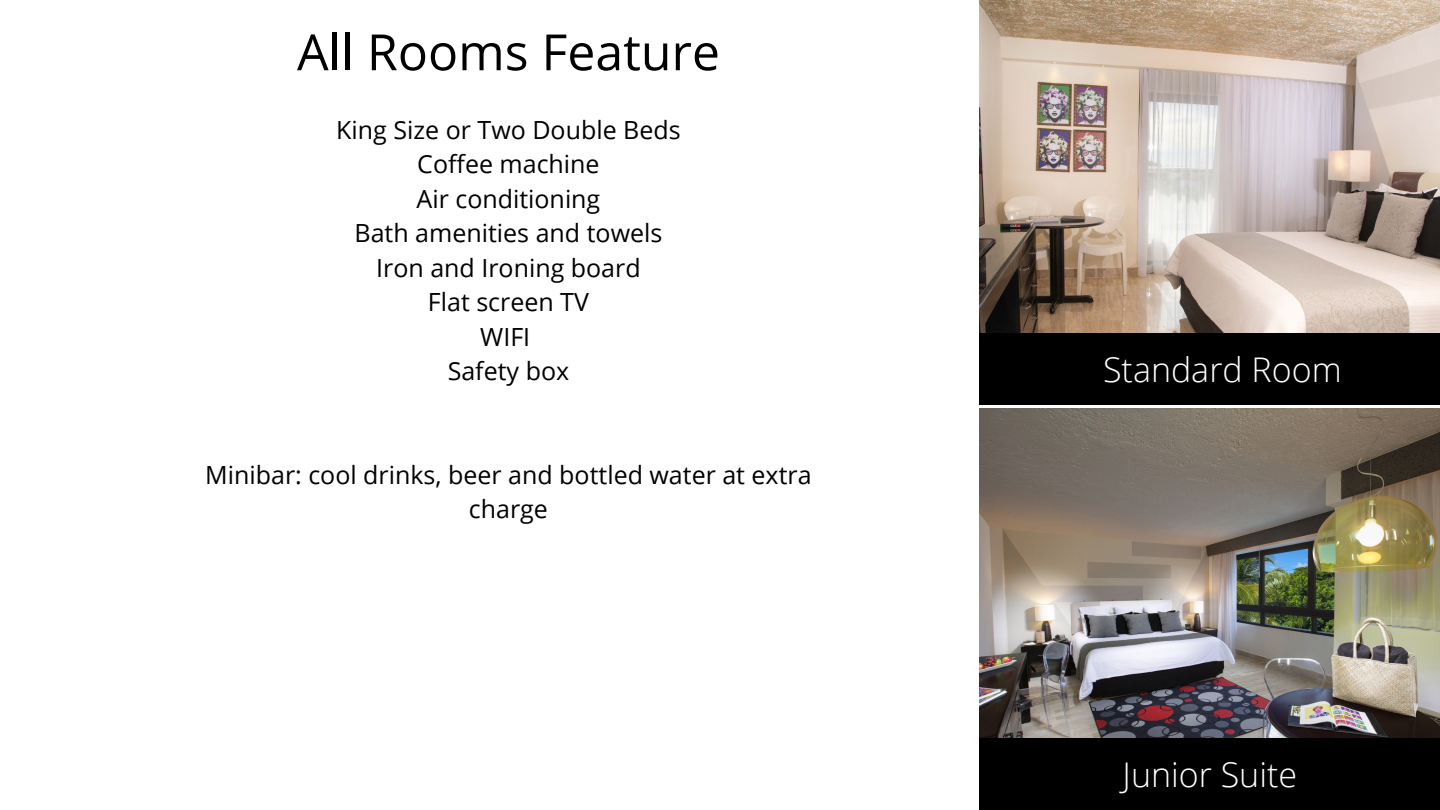
<style>
.page{position:relative;width:1440px;height:810px;background:#fff}
.page>*{position:absolute;margin:0;border:0;box-sizing:border-box;transform-origin:0 0}
.t1{font:50px "Open Sans";color:#000}
.t2{font:300 34px "Open Sans";color:#fff}
.t3{font:25px/34.5px "Open Sans";color:#000;text-align:center}
</style>
<div class="page">
<img style="left:980px;top:0;width:460px;height:334px">
<img style="left:980px;top:409px;width:460px;height:330px">
<div style="left:980px;top:334px;width:460px;height:71px;background:#000"></div>
<div style="left:980px;top:739px;width:460px;height:71px;background:#000"></div>
<p class="t1" style="left:297px;top:17px;width:424px">All Rooms Feature</p>
<p class="t3" style="left:336px;top:112px;width:346px">King Size or Two Double Beds</p>
<p class="t3" style="left:417px;top:146px;width:184px">Coffee machine</p>
<p class="t3" style="left:417px;top:181px;width:185px">Air conditioning</p>
<p class="t3" style="left:355px;top:215px;width:309px">Bath amenities and towels</p>
<p class="t3" style="left:376px;top:250px;width:266px">Iron and Ironing board</p>
<p class="t3" style="left:428px;top:284px;width:163px">Flat screen TV</p>
<p class="t3" style="left:480px;top:319px;width:51px">WIFI</p>
<p class="t3" style="left:448px;top:353px;width:123px">Safety box</p>
<p class="t3" style="left:205px;top:457px;width:608px">Minibar: cool drinks, beer and bottled water at extra charge</p>
<p class="t2" style="left:1103px;top:346px;width:240px">Standard Room</p>
<p class="t2" style="left:1123px;top:750px;width:176px">Junior Suite</p>
</div>
